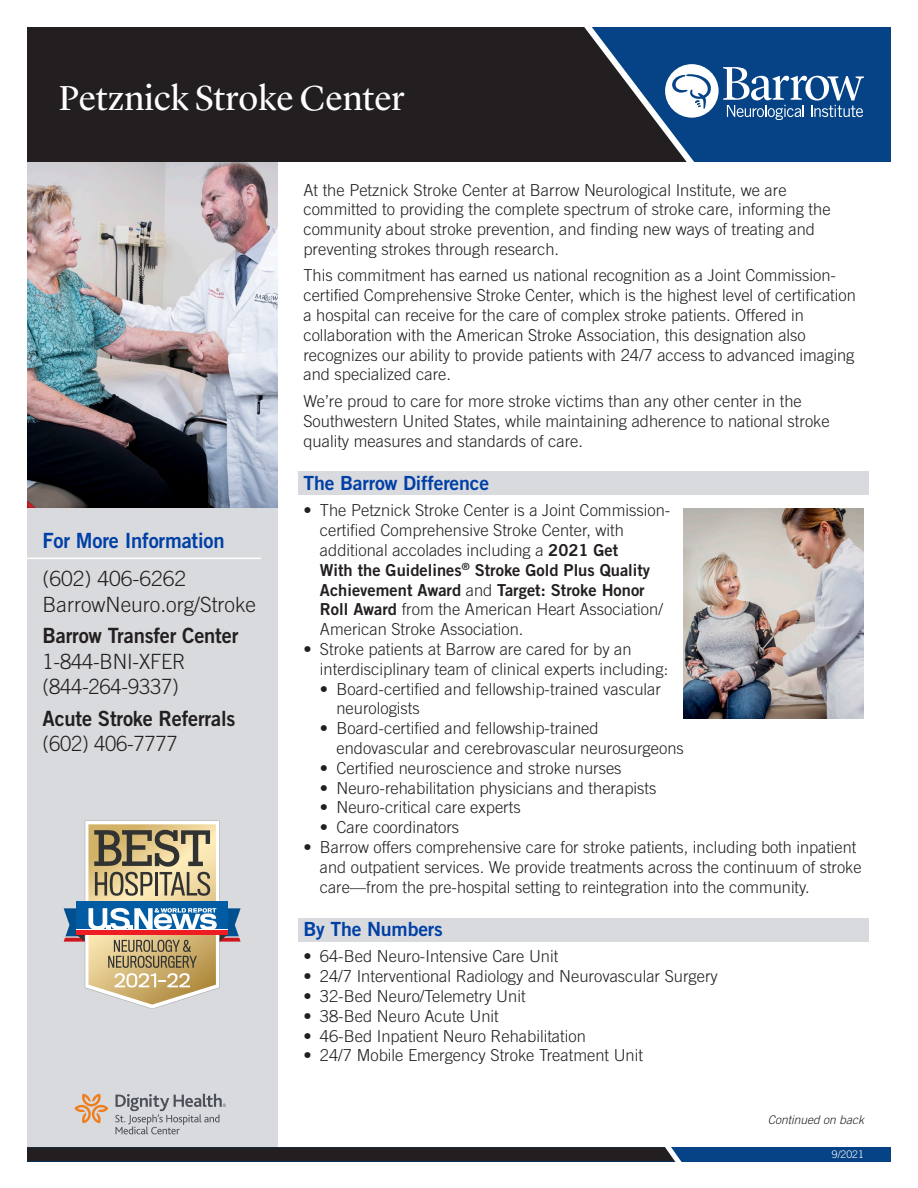
<style>
.page{position:relative;width:918px;height:1188px;background:#fff}
.page>*{position:absolute;margin:0;border:0;box-sizing:border-box;transform-origin:0 0}
.t1{font:36px "Lyon Display";color:#fff}
.t2{font:300 21px/25.2px "Trade Gothic LT Std";letter-spacing:-.01em;color:#231f20;scale:.96 1}
.t3{font:300 21px "Trade Gothic";color:#231f20}
.t4{font:21px/25.2px "Trade Gothic LT Std Bd 2";letter-spacing:-.01em;color:#231f20;scale:.96 1}
.t5{font:21px "Trade Gothic LT Std Bd 2";letter-spacing:-.01em;color:#0040a6;scale:.96 1}
.t6{font:19.5px "Trade Gothic LT Std Bd 2";letter-spacing:-.01em;color:#0040a6}
.t7{font:300 16.5px/19.8px "Trade Gothic";color:#231f20}
.t8{font:italic 300 12px "Trade Gothic LT Pro";color:#231f20}
.t9{font:300 10.5px "Trade Gothic LT Std";color:#fff}
.s1{font-family:"Trade Gothic LT Std Bd 2";font-weight:400}
.s2{font-family:"Trade Gothic LT Std";font-weight:300}
.s3{font-family:"Trade Gothic LT Pro Bd 2";font-weight:400}
</style>
<div class="page">
<div style="left:298px;top:471px;width:570px;height:24px;background:#d9dadd"></div>
<div style="left:298px;top:918px;width:570px;height:24px;background:#d9dadd"></div>
<div style="left:27px;top:119px;width:250px;height:1042px;background:#d9dadd"></div>
<img style="left:27px;top:162px;width:250px;height:346px">
<div style="left:27px;top:27px;width:864px;height:135px;background:#054286"></div>
<div style="left:27px;top:27px;width:549px;height:135px;background:#231f20"></div>
<div style="left:27px;top:1147px;width:864px;height:14px;background:#054286"></div>
<svg style="left:64px;top:820px;width:177px;height:189px"></svg>
<hr style="left:76px;top:929px;width:152px;height:2px;background:#fff">
<hr style="left:76px;top:930px;width:152px;height:4px;background:#ee1d23">
<svg style="left:27px;top:1094px;width:665px;height:68px"></svg>
<hr style="left:21px;top:558px;width:240px;height:1px;background:#fff">
<img style="left:684px;top:509px;width:180px;height:210px">
<svg style="left:576px;top:27px;width:288px;height:135px"></svg>
<p class="t1" style="left:59px;top:71px;width:347px">Petznick Stroke Center</p>
<p class="t5" style="left:43px;top:527px;width:191px">For More Information</p>
<p class="t3" style="left:43px;top:566px;width:145px">(602) 406-6262</p>
<p class="t3" style="left:43px;top:592px;width:215px">BarrowNeuro.org/Stroke</p>
<p class="t2" style="left:43px;top:623px;width:205px"><span class="s1">Barrow Transfer Center<br></span>1-844-BNI-XFER (844-264-9337)</p>
<p class="t4" style="left:43px;top:705px;width:202px">Acute Stroke Referrals <span class="s2">(602) 406-7777</span></p>
<p class="t7" style="left:303px;top:180px;width:529px">At the Petznick Stroke Center at Barrow Neurological Institute, we are committed to providing the complete spectrum of stroke care, informing the community about stroke prevention, and finding new ways of treating and preventing strokes through research.</p>
<p class="t7" style="left:303px;top:265px;width:554px">This commitment has earned us national recognition as a Joint Commission&shy;certified Comprehensive Stroke Center, which is the highest level of certification a hospital can receive for the care of complex stroke patients. Offered in collaboration with the American Stroke Association, this designation also recognizes our ability to provide patients with 24/7 access to advanced imaging and specialized care.</p>
<p class="t7" style="left:303px;top:391px;width:528px">We’re proud to care for more stroke victims than any other center in the<br>Southwestern United States, while maintaining adherence to national stroke quality measures and standards of care.</p>
<p class="t6" style="left:303px;top:471px;width:187px">The Barrow Difference</p>
<p class="t7" style="left:320px;top:500px;width:352px;text-indent:-16px">• The Petznick Stroke Center is a Joint Commission&shy;certified Comprehensive Stroke Center, with additional accolades including a <span class="s3">2021 Get<br>With the Guidelines</span><sup>®</sup> <span class="s3">Stroke Gold Plus Quality Achievement Award</span> and <span class="s3">Target: Stroke Honor Roll Award</span> from the American Heart Association/ American Stroke Association.</p>
<p class="t7" style="left:320px;top:639px;width:350px;text-indent:-16px">• Stroke patients at Barrow are cared for by an interdisciplinary team of clinical experts including:</p>
<p class="t7" style="left:336px;top:679px;width:326px;text-indent:-16px">• Board-certified and fellowship-trained vascular neurologists</p>
<p class="t7" style="left:336px;top:718px;width:349px;text-indent:-16px">• Board-certified and fellowship-trained endovascular and cerebrovascular neurosurgeons</p>
<p class="t7" style="left:320px;top:758px;width:303px">• Certified neuroscience and stroke nurses</p>
<p class="t7" style="left:320px;top:778px;width:338px">• Neuro-rehabilitation physicians and therapists</p>
<p class="t7" style="left:320px;top:797px;width:202px">• Neuro-critical care experts</p>
<p class="t7" style="left:320px;top:817px;width:141px">• Care coordinators</p>
<p class="t7" style="left:320px;top:837px;width:543px;text-indent:-16px">• Barrow offers comprehensive care for stroke patients, including both inpatient and outpatient services. We provide treatments across the continuum of stroke care—from the pre-hospital setting to reintegration into the community.</p>
<p class="t6" style="left:303px;top:917px;width:141px">By The Numbers</p>
<p class="t7" style="left:303px;top:946px;width:256px">• 64-Bed Neuro-Intensive Care Unit</p>
<p class="t7" style="left:303px;top:966px;width:416px">• 24/7 Interventional Radiology and Neurovascular Surgery</p>
<p class="t7" style="left:303px;top:986px;width:224px">• 32-Bed Neuro/Telemetry Unit</p>
<p class="t7" style="left:303px;top:1006px;width:197px">• 38-Bed Neuro Acute Unit</p>
<p class="t7" style="left:303px;top:1026px;width:284px">• 46-Bed Inpatient Neuro Rehabilitation</p>
<p class="t7" style="left:303px;top:1045px;width:341px">• 24/7 Mobile Emergency Stroke Treatment Unit</p>
<p class="t8" style="left:768px;top:1112px;width:98px">Continued on back</p>
<p class="t9" style="left:832px;top:1148px;width:34px">9/2021</p>
</div>
